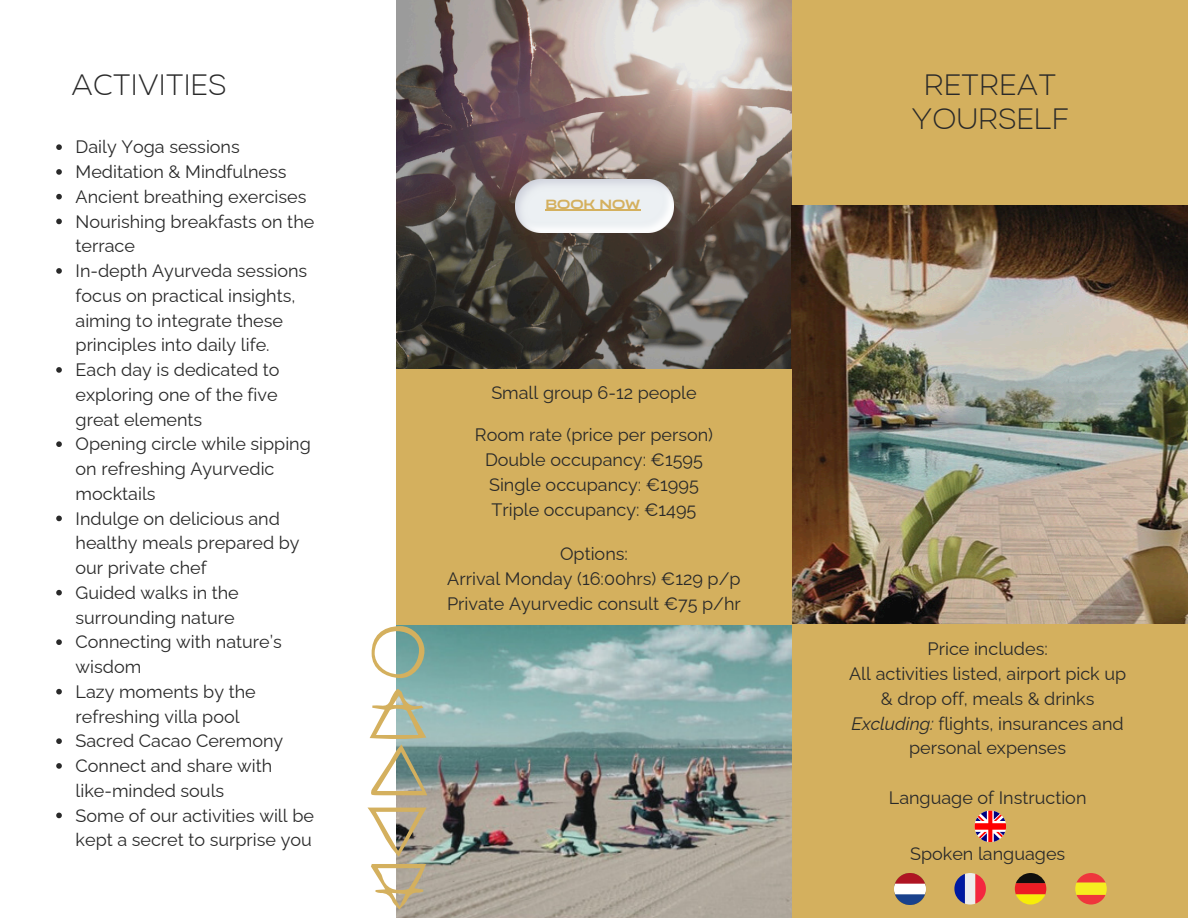
<style>
.page{position:relative;width:1188px;height:918px;background:#fff}
.page>*{position:absolute;margin:0;border:0;box-sizing:border-box;transform-origin:0 0}
.t1{font:200 30px/33.8px "Organetto";color:#292929;text-align:center}
.t2{font:18px/24.8px "Raleway";color:#292929}
.t3{font:700 semi-expanded 13.65px "Organetto";color:#d4b05e}
.s1{font-style:italic}
</style>
<div class="page">
<div style="left:787px;top:0;width:401px;height:206px;background:#d4b05e"></div>
<img style="left:396px;top:0;width:396px;height:369px">
<div style="left:783px;top:624px;width:405px;height:294px;background:#d4b05e"></div>
<img style="left:792px;top:206px;width:396px;height:418px">
<img style="left:396px;top:571px;width:396px;height:347px">
<div style="left:396px;top:369px;width:395px;height:255px;background:#d4b05e"></div>
<svg style="left:371px;top:864px;width:55px;height:45px"></svg>
<svg style="left:371px;top:626px;width:54px;height:53px"></svg>
<svg style="left:368px;top:808px;width:59px;height:49px"></svg>
<svg style="left:370px;top:689px;width:57px;height:106px"></svg>
<img style="left:516px;top:179px;width:157px;height:54px">
<hr style="left:545px;top:210px;width:95px;height:1px;background:#d4b05e">
<img style="left:894px;top:873px;width:32px;height:32px">
<svg style="left:954px;top:873px;width:32px;height:32px"></svg>
<svg style="left:1015px;top:873px;width:31px;height:32px"></svg>
<svg style="left:1075px;top:873px;width:32px;height:32px"></svg>
<svg style="left:56px;top:144px;width:6px;height:6px"></svg>
<svg style="left:56px;top:169px;width:6px;height:6px"></svg>
<svg style="left:56px;top:194px;width:6px;height:5px"></svg>
<svg style="left:56px;top:219px;width:6px;height:5px"></svg>
<svg style="left:56px;top:268px;width:6px;height:6px"></svg>
<svg style="left:56px;top:367px;width:6px;height:6px"></svg>
<svg style="left:56px;top:441px;width:6px;height:6px"></svg>
<svg style="left:56px;top:516px;width:6px;height:5px"></svg>
<svg style="left:56px;top:590px;width:6px;height:5px"></svg>
<svg style="left:56px;top:639px;width:6px;height:6px"></svg>
<svg style="left:56px;top:689px;width:6px;height:5px"></svg>
<svg style="left:56px;top:738px;width:6px;height:6px"></svg>
<svg style="left:56px;top:763px;width:6px;height:6px"></svg>
<svg style="left:56px;top:813px;width:6px;height:5px"></svg>
<svg style="left:975px;top:811px;width:31px;height:31px"></svg>
<p class="t1" style="left:71px;top:68px;width:157px">ACTIVITIES</p>
<p class="t2" style="left:76px;top:135px;width:166px">Daily Yoga sessions</p>
<p class="t2" style="left:76px;top:159px;width:213px">Meditation &amp; Mindfulness</p>
<p class="t2" style="left:76px;top:184px;width:232px">Ancient breathing exercises</p>
<p class="t2" style="left:76px;top:209px;width:240px">Nourishing breakfasts on the terrace</p>
<p class="t2" style="left:76px;top:258px;width:233px">In-depth Ayurveda sessions focus on practical insights, aiming to integrate these principles into daily life.</p>
<p class="t2" style="left:76px;top:357px;width:205px;text-align:justify">Each day is dedicated to exploring one of the five great elements</p>
<p class="t2" style="left:76px;top:432px;width:237px">Opening circle while sipping on refreshing Ayurvedic mocktails</p>
<p class="t2" style="left:76px;top:506px;width:226px">Indulge on delicious and healthy meals prepared by our private chef</p>
<p class="t2" style="left:76px;top:580px;width:165px">Guided walks in the surrounding nature</p>
<p class="t2" style="left:76px;top:630px;width:208px">Connecting with nature’s wisdom</p>
<p class="t2" style="left:76px;top:679px;width:182px">Lazy moments by the refreshing villa pool</p>
<p class="t2" style="left:76px;top:729px;width:209px">Sacred Cacao Ceremony</p>
<p class="t2" style="left:76px;top:753px;width:198px">Connect and share with like-minded souls</p>
<p class="t2" style="left:76px;top:803px;width:240px">Some of our activities will be kept a secret to surprise you</p>
<p class="t3" style="left:545px;top:195px;width:97px">BOOK NOW</p>
<h2 class="t2" style="left:491px;top:380px;width:207px">Small group 6-12 people</h2>
<p class="t2" style="left:475px;top:422px;width:240px;line-height:25.2px;text-align:center">Room rate (price per person)<br>Double occupancy: €1595<br>Single occupancy: €1995<br>Triple occupancy: €1495</p>
<h2 class="t2" style="left:447px;top:541px;width:295px;line-height:25.2px;text-align:center">Options:<br>Arrival Monday (16:00hrs) €129 p/p<br>Private Ayurvedic consult €75 p/hr</h2>
<p class="t1" style="left:911px;top:68px;width:159px">RETREAT<br>YOURSELF</p>
<h2 class="t2" style="left:849px;top:637px;width:279px;text-align:center">Price includes:<br>All activities listed, airport pick up &amp; drop off, meals &amp; drinks<br><span class="s1">Excluding:</span> flights, insurances and personal expenses</h2>
<h2 class="t2" style="left:889px;top:785px;width:199px">Language of Instruction</h2>
<h2 class="t2" style="left:910px;top:842px;width:157px">Spoken languages</h2>
</div>
